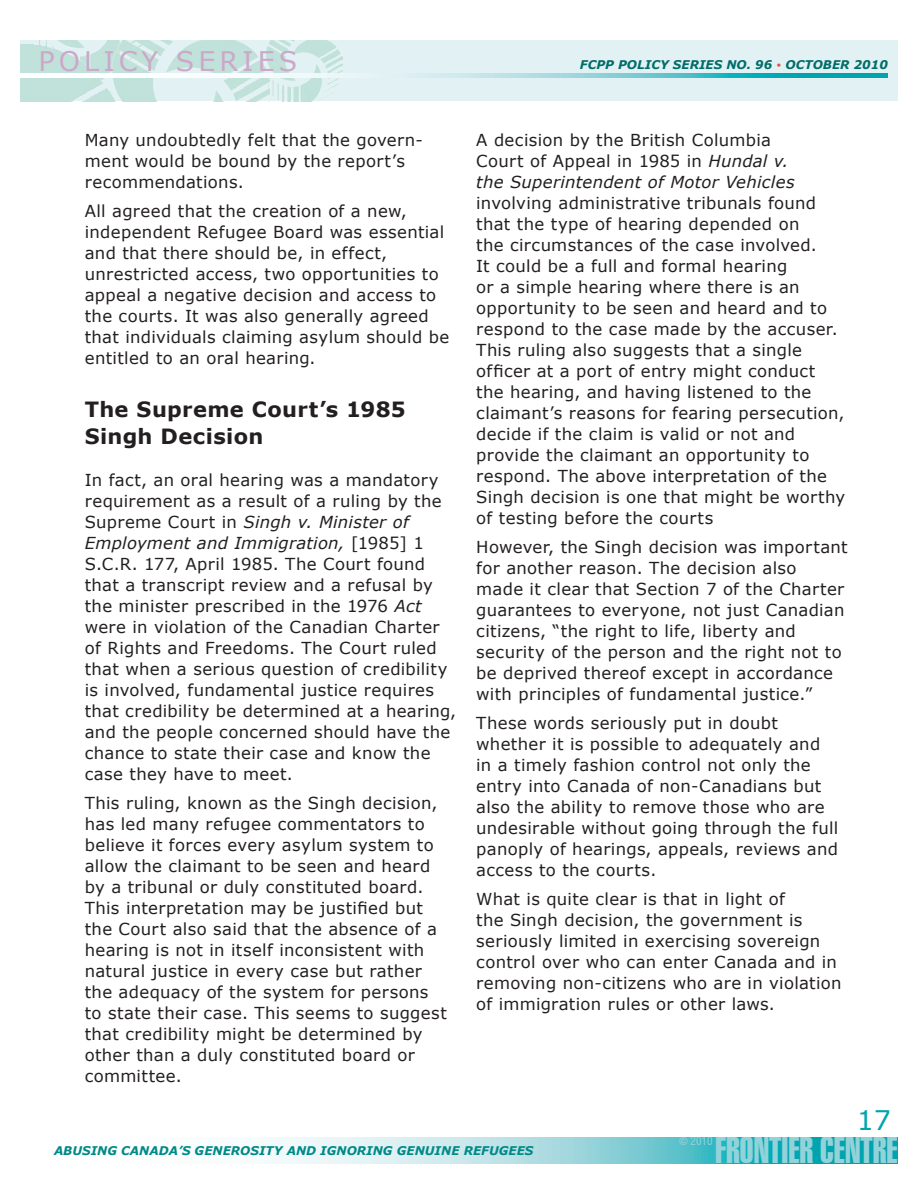
<style>
.page{position:relative;width:918px;height:1188px;background:#fff}
.page>*{position:absolute;margin:0;border:0;box-sizing:border-box;transform-origin:0 0}
.t1{font:36.6px "Swiss 911 BT Extra Compressed";color:#94d2d9}
.t2{font:27px "Verdana";letter-spacing:.15em;color:#cca8c9}
.t3{font:27px "Verdana";color:#00a4af}
.t4{font:700 21px/27px "Verdana";letter-spacing:.015em;color:#231f20}
.t5{font:16.5px/21px "Verdana";letter-spacing:.02em;color:#231f20}
.t6{font:italic 700 12px "Verdana";color:#008a87}
.t7{font:italic 700 12px "Verdana";color:#006d69}
.t8{font:condensed 11.25px "Swiss 721 BT";color:#94d2d9}
.s1{font-weight:400;font-style:normal;font-size:9px;color:#d95842}
.s2{font-style:italic}
.s3{font-family:"Swiss 911 BT Extra Compressed";font-stretch:normal}
</style>
<div class="page">
<svg style="left:261px;top:1137px;width:636px;height:26px;background:#82d0d7"></svg>
<div style="left:20px;top:40px;width:877px;height:61px;background:#e2f2f4"></div>
<img style="left:270px;top:41px;width:73px;height:60px">
<img style="left:127px;top:40px;width:143px;height:61px">
<img style="left:20px;top:40px;width:107px;height:61px">
<svg style="left:20px;top:74px;width:868px;height:3px"></svg>
<h2 class="t2" style="left:39px;top:44px;width:260px">POLICY SERIES</h2>
<p class="t7" style="left:580px;top:57px;width:309px">FCPP POLICY SERIES NO. 96 <span class="s1">•</span> OCTOBER 2010</p>
<p class="t5" style="left:85px;top:129px;width:340px">Many undoubtedly felt that the govern&shy;ment would be bound by the report’s recommendations.</p>
<p class="t5" style="left:85px;top:200px;width:366px">All agreed that the creation of a new, independent Refugee Board was essential and that there should be, in effect, unrestricted access, two opportunities to appeal a negative decision and access to the courts. It was also generally agreed that individuals claiming asylum should be entitled to an oral hearing.</p>
<p class="t4" style="left:85px;top:396px;width:322px">The Supreme Court’s 1985<br>Singh Decision</p>
<p class="t5" style="left:85px;top:469px;width:373px">In fact, an oral hearing was a mandatory requirement as a result of a ruling by the Supreme Court in <span class="s2">Singh v. Minister of Employment and Immigration,</span> [1985] 1<br>S.C.R. 177, April 1985. The Court found that a transcript review and a refusal by the minister prescribed in the 1976 <span class="s2">Act </span>were in violation of the Canadian Charter of Rights and Freedoms. The Court ruled that when a serious question of credibility is involved, fundamental justice requires that credibility be determined at a hearing, and the people concerned should have the chance to state their case and know the case they have to meet.</p>
<p class="t5" style="left:85px;top:792px;width:364px">This ruling, known as the Singh decision, has led many refugee commentators to believe it forces every asylum system to allow the claimant to be seen and heard by a tribunal or duly constituted board.<br>This interpretation may be justified but the Court also said that the absence of a hearing is not in itself inconsistent with natural justice in every case but rather the adequacy of the system for persons to state their case. This seems to suggest that credibility might be determined by other than a duly constituted board or committee.</p>
<p class="t5" style="left:476px;top:129px;width:320px">A decision by the British Columbia<br>Court of Appeal in 1985 in <span class="s2">Hundal v. the Superintendent of Motor Vehicles</span></p>
<p class="t5" style="left:476px;top:192px;width:371px">involving administrative tribunals found that the type of hearing depended on<br>the circumstances of the case involved.<br>It could be a full and formal hearing<br>or a simple hearing where there is an opportunity to be seen and heard and to respond to the case made by the accuser.<br>This ruling also suggests that a single officer at a port of entry might conduct the hearing, and having listened to the claimant’s reasons for fearing persecution, decide if the claim is valid or not and provide the claimant an opportunity to respond. The above interpretation of the Singh decision is one that might be worthy of testing before the courts</p>
<p class="t5" style="left:476px;top:536px;width:373px">However, the Singh decision was important for another reason. The decision also<br>made it clear that Section 7 of the Charter guarantees to everyone, not just Canadian citizens, “the right to life, liberty and security of the person and the right not to be deprived thereof except in accordance with principles of fundamental justice.”</p>
<p class="t5" style="left:476px;top:712px;width:364px">These words seriously put in doubt whether it is possible to adequately and in a timely fashion control not only the entry into Canada of non-Canadians but also the ability to remove those who are undesirable without going through the full panoply of hearings, appeals, reviews and access to the courts.</p>
<p class="t5" style="left:476px;top:888px;width:367px">What is quite clear is that in light of<br>the Singh decision, the government is seriously limited in exercising sovereign control over who can enter Canada and in removing non-citizens who are in violation of immigration rules or other laws.</p>
<h2 class="t3" style="left:857px;top:1103px;width:36px">17</h2>
<p class="t6" style="left:54px;top:1143px;width:481px">ABUSING CANADA’S GENEROSITY AND IGNORING GENUINE REFUGEES</p>
<p class="t8" style="left:679px;top:1134px;width:35px"><span class="s3">©</span> 2010</p>
<h1 class="t1" style="left:715px;top:1130px;width:184px">FRONTIER CENTRE</h1>
</div>
